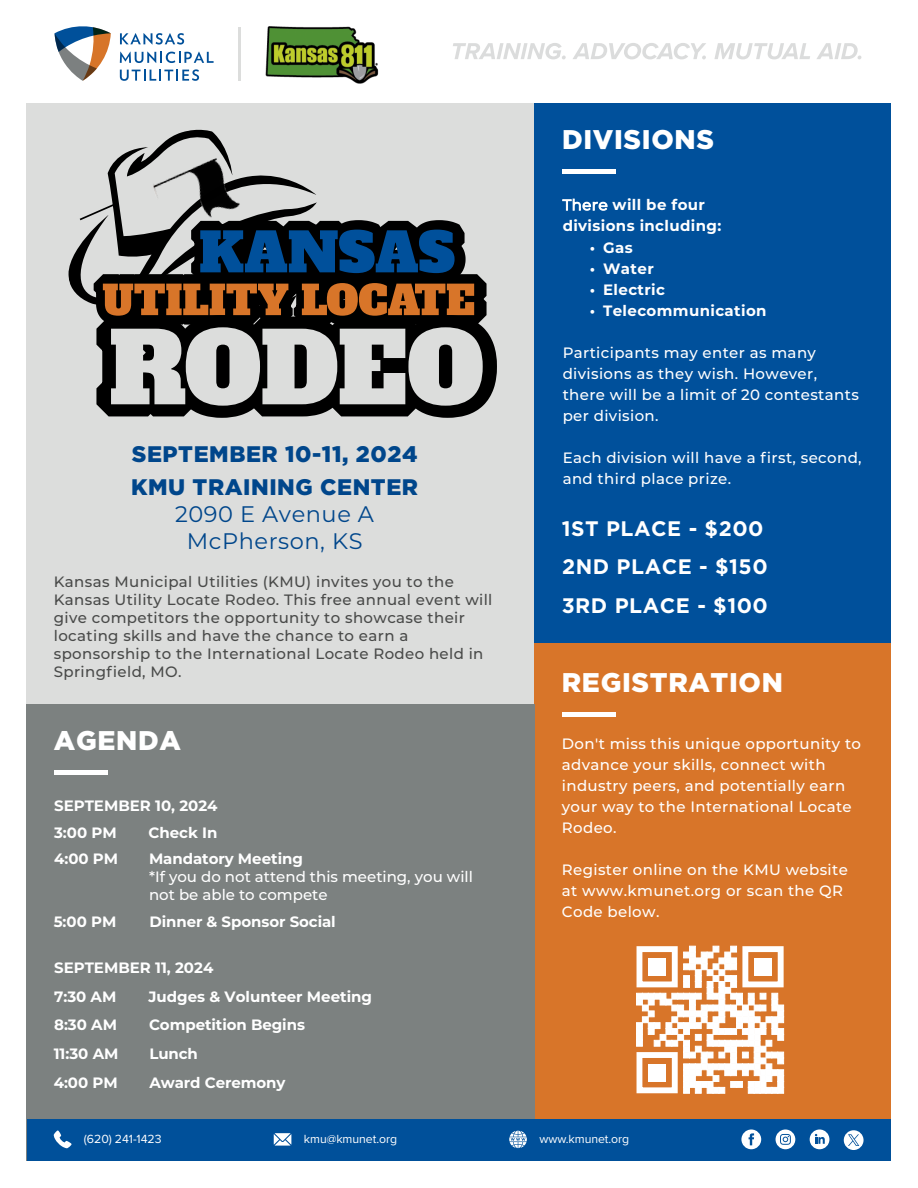
<style>
.page{position:relative;width:918px;height:1188px;background:#fff}
.page>*{position:absolute;margin:0;border:0;box-sizing:border-box;transform-origin:0 0}
.t1{font:900 27px "Gotham";letter-spacing:.025em;color:#fff}
.t2{font:900 22.5px/32.4px "Gotham";letter-spacing:.025em;color:#00468b}
.t3{font:22.5px/27px "Montserrat";letter-spacing:.025em;color:#00468b;text-align:center}
.t4{font:700 21px/37.5px "Gotham";letter-spacing:.025em;color:#fff}
.t5{font:500 15px/21px "Montserrat";letter-spacing:.025em;color:#fff}
.t6{font:500 15px/18px "Montserrat";letter-spacing:.025em;color:#494a49}
.t7{font:700 15px "Montserrat";color:#fff}
.t8{font:700 15px/21px "Montserrat";letter-spacing:.025em;color:#fff}
.t9{font:500 15px/18px "Montserrat";color:#fff}
.t10{font:12.3px "Proxima Nova";letter-spacing:-.005em;color:#fff}
.s1{font-weight:400}
</style>
<div class="page">
<div style="left:27px;top:103px;width:508px;height:638px;background:#dcdddc"></div>
<div style="left:535px;top:643px;width:356px;height:518px;background:#d87529"></div>
<div style="left:27px;top:704px;width:508px;height:457px;background:#7c8180"></div>
<div style="left:535px;top:103px;width:356px;height:540px;background:#00509b"></div>
<svg style="left:68px;top:129px;width:231px;height:167px"></svg>
<img style="left:143px;top:148px;width:107px;height:36px">
<svg style="left:78px;top:184px;width:419px;height:234px"></svg>
<div style="left:27px;top:1119px;width:864px;height:42px;background:#00509a"></div>
<svg style="left:274px;top:1133px;width:17px;height:13px"></svg>
<svg style="left:54px;top:1130px;width:18px;height:18px"></svg>
<svg style="left:509px;top:1131px;width:18px;height:17px"></svg>
<div style="left:810px;top:1129px;width:19px;height:20px;background:#fff;border-radius:10px"></div>
<svg style="left:815px;top:1134px;width:10px;height:10px"></svg>
<div style="left:741px;top:1129px;width:20px;height:20px;background:#fff;border-radius:10px"></div>
<svg style="left:749px;top:1133px;width:5px;height:12px"></svg>
<div style="left:776px;top:1129px;width:19px;height:20px;background:#fff;border-radius:10px"></div>
<svg style="left:780px;top:1134px;width:11px;height:11px"></svg>
<svg style="left:844px;top:1130px;width:20px;height:20px"></svg>
<svg style="left:848px;top:1134px;width:11px;height:12px"></svg>
<svg style="left:55px;top:26px;width:56px;height:55px"></svg>
<svg style="left:120px;top:33px;width:64px;height:12px"></svg>
<svg style="left:120px;top:52px;width:94px;height:11px"></svg>
<svg style="left:120px;top:69px;width:79px;height:12px"></svg>
<svg style="left:453px;top:43px;width:113px;height:16px"></svg>
<svg style="left:573px;top:43px;width:133px;height:16px"></svg>
<svg style="left:714px;top:43px;width:96px;height:16px"></svg>
<svg style="left:817px;top:43px;width:44px;height:16px"></svg>
<img style="left:265px;top:26px;width:114px;height:58px">
<hr style="left:238px;top:27px;width:3px;height:54px;background:#dcdddc">
<div style="left:562px;top:712px;width:54px;height:5px;background:#fff"></div>
<hr style="left:562px;top:169px;width:54px;height:4px;background:#fff">
<hr style="left:54px;top:771px;width:53px;height:4px;background:#fff">
<svg style="left:636px;top:946px;width:148px;height:147px"></svg>
<div style="left:637px;top:946px;width:41px;height:41px;border:6px solid #fff"></div>
<div style="left:648px;top:958px;width:18px;height:18px;background:#fff"></div>
<div style="left:742px;top:946px;width:42px;height:41px;border:6px solid #fff"></div>
<div style="left:754px;top:958px;width:18px;height:18px;background:#fff"></div>
<div style="left:637px;top:1052px;width:41px;height:41px;border:6px solid #fff"></div>
<div style="left:648px;top:1064px;width:18px;height:18px;background:#fff"></div>
<h2 class="t2" style="left:131px;top:438px;width:289px">SEPTEMBER 10-11, 2024<br>KMU TRAINING CENTER</h2>
<h2 class="t3" style="left:175px;top:499px;width:200px">2090 E Avenue A<br>McPherson, KS</h2>
<p class="t6" style="left:54px;top:572px;width:440px">Kansas Municipal Utilities (KMU) invites you to the Kansas Utility Locate Rodeo. This free annual event will give competitors the opportunity to showcase their locating skills and have the chance to earn a sponsorship to the International Locate Rodeo held in Springfield, MO.</p>
<h1 class="t1" style="left:54px;top:722px;width:128px">AGENDA</h1>
<p class="t7" style="left:54px;top:795px;width:165px">SEPTEMBER 10, 2024</p>
<p class="t7" style="left:54px;top:848px;width:66px">4:00 PM</p>
<p class="t7" style="left:149px;top:848px;width:156px">Mandatory Meeting</p>
<p class="t9" style="left:149px;top:867px;width:325px">*If you do not attend this meeting, you will not be able to compete</p>
<p class="t7" style="left:54px;top:822px;width:64px">3:00 PM</p>
<p class="t7" style="left:148px;top:822px;width:71px">Check In</p>
<p class="t7" style="left:54px;top:911px;width:64px">5:00 PM</p>
<p class="t7" style="left:149px;top:910px;width:188px">Dinner &amp; Sponsor Social</p>
<p class="t7" style="left:54px;top:957px;width:161px">SEPTEMBER 11, 2024</p>
<p class="t7" style="left:54px;top:986px;width:64px">7:30 AM</p>
<p class="t7" style="left:148px;top:986px;width:225px">Judges &amp; Volunteer Meeting</p>
<p class="t7" style="left:54px;top:1014px;width:64px">8:30 AM</p>
<p class="t7" style="left:149px;top:1014px;width:157px">Competition Begins</p>
<p class="t7" style="left:54px;top:1043px;width:66px">11:30 AM</p>
<p class="t7" style="left:149px;top:1043px;width:50px">Lunch</p>
<p class="t7" style="left:54px;top:1072px;width:66px">4:00 PM</p>
<p class="t7" style="left:149px;top:1072px;width:138px">Award Ceremony</p>
<h1 class="t1" style="left:562px;top:121px;width:153px">DIVISIONS</h1>
<p class="t8" style="left:563px;top:194px;width:160px"><span class="s1">There</span> will be four divisions including:</p>
<p class="t7" style="left:590px;top:237px;width:45px">• Gas</p>
<p class="t7" style="left:590px;top:258px;width:66px">• Water</p>
<p class="t8" style="left:590px;top:278px;width:77px">• Electric</p>
<p class="t8" style="left:590px;top:299px;width:178px">• Telecommunication</p>
<p class="t5" style="left:563px;top:342px;width:298px">Participants may enter as many divisions as they wish. However, there will be a limit of 20 contestants per division.</p>
<p class="t5" style="left:563px;top:447px;width:301px">Each division will have a first, second, and third place prize.</p>
<h3 class="t4" style="left:562px;top:510px;width:207px">1ST PLACE - $200<br>2ND PLACE - $150</h3>
<h3 class="t4" style="left:562px;top:587px;width:208px">3RD PLACE - $100</h3>
<h1 class="t1" style="left:562px;top:664px;width:223px">REGISTRATION</h1>
<p class="t5" style="left:562px;top:733px;width:301px">Don't miss this unique opportunity to advance your skills, connect with industry peers, and potentially earn your way to the International Locate<br>Rodeo.</p>
<p class="t5" style="left:562px;top:859px;width:288px">Register online on the KMU website at www.kmunet.org or scan the QR<br>Code below.</p>
<p class="t10" style="left:84px;top:1129px;width:79px">(620) 241-1423</p>
<p class="t10" style="left:304px;top:1129px;width:95px">kmu@kmunet.org</p>
<p class="t10" style="left:539px;top:1129px;width:91px">www.kmunet.org</p>
</div>
